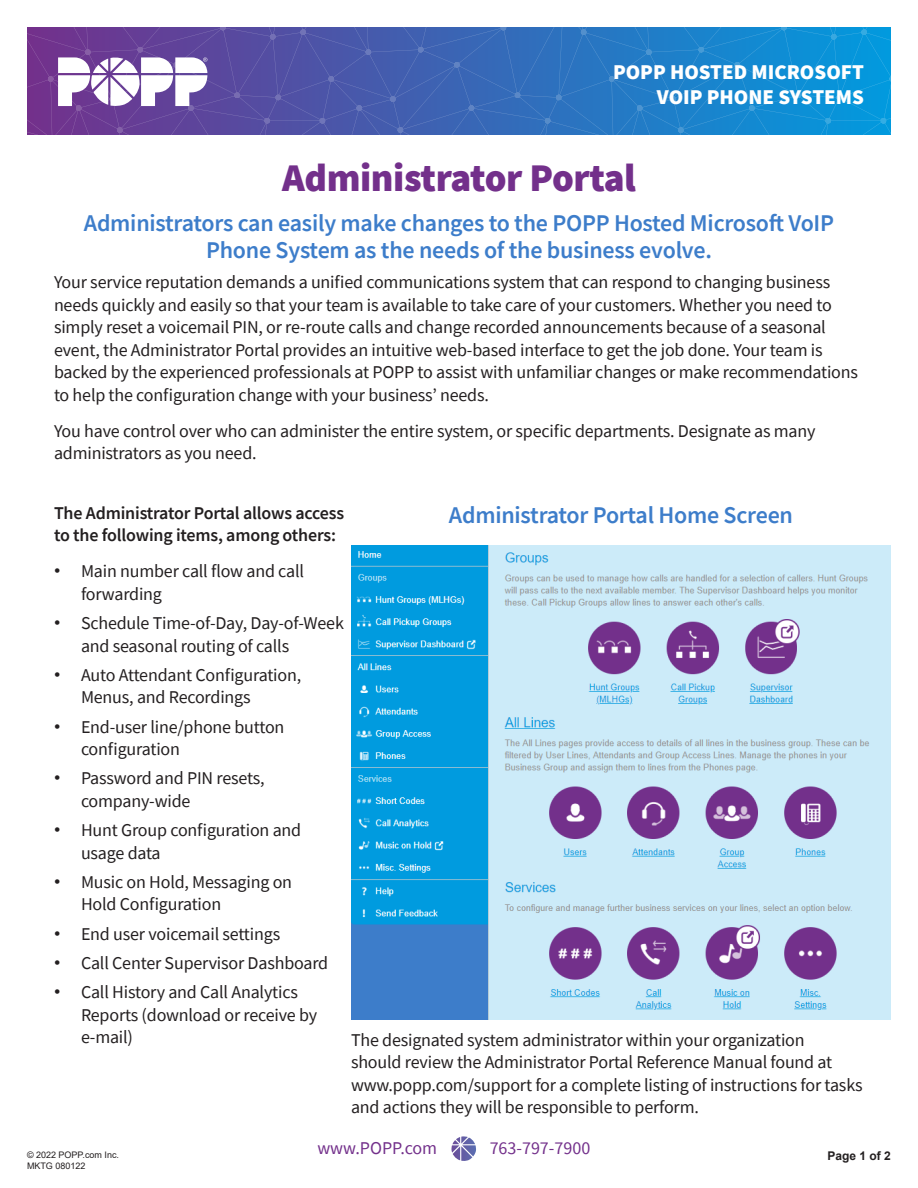
<style>
.page{position:relative;width:918px;height:1188px;background:#fff}
.page>*{position:absolute;margin:0;border:0;box-sizing:border-box;transform-origin:0 0}
.Page_headline{font:900 39px "Source Sans Pro";letter-spacing:-.01em;color:#73308b}
.Page_lead_body_copy{font:600 24px/27px "Source Sans Pro";letter-spacing:-.01em;color:#3d7dca;text-align:center}
.t1{font:900 21px/25.2px "Source Sans Pro";color:#fff;text-align:right}
.Page_lead_body_copy-2{font:18px/22.5px "Source Sans Pro";letter-spacing:-.01em;color:#231f20}
.Page_lead_body_copy-3{font:600 18px/22.5px "Source Sans Pro";letter-spacing:-.01em;color:#231f20}
.t2{font:18px "Source Sans Pro";color:#73308b}
.t3{font:700 12px "Arial";color:#231f20}
.t4{font:9px "Arial";color:#231f20}
.s1{font-family:"Arial"}
</style>
<div class="page">
<svg style="left:27px;top:27px;width:864px;height:108px;background:#4370ba"></svg>
<img style="left:351px;top:545px;width:540px;height:474px">
<svg style="left:451px;top:1136px;width:25px;height:25px"></svg>
<p class="t1" style="left:613px;top:59px;width:252px">POPP HOSTED MICROSOFT<br>VOIP PHONE SYSTEMS</p>
<p class="Page_headline" style="left:282px;top:151px;width:355px">Administrator Portal</p>
<p class="Page_lead_body_copy" style="left:84px;top:209px;width:752px">Administrators can easily make changes to the POPP Hosted Microsoft VoIP<br>Phone System as the needs of the business evolve.</p>
<p class="Page_lead_body_copy-2" style="left:54px;top:271px;width:806px">Your service reputation demands a unified communications system that can respond to changing business needs quickly and easily so that your team is available to take care of your customers. Whether you need to simply reset a voicemail PIN, or re-route calls and change recorded announcements because of a seasonal event, the Administrator Portal provides an intuitive web-based interface to get the job done. Your team is backed by the experienced professionals at POPP to assist with unfamiliar changes or make recommendations to help the configuration change with your business’ needs.</p>
<p class="Page_lead_body_copy-2" style="left:54px;top:420px;width:763px">You have control over who can administer the entire system, or specific departments. Designate as many administrators as you need.</p>
<p class="Page_lead_body_copy-3" style="left:54px;top:502px;width:292px">The Administrator Portal allows access to the following items, among others:</p>
<p class="Page_lead_body_copy-2" style="left:81px;top:560px;width:225px;text-indent:-27px"><span class="s1">•</span> Main number call flow and call forwarding</p>
<p class="Page_lead_body_copy-2" style="left:81px;top:612px;width:264px;text-indent:-27px"><span class="s1">•</span> Schedule Time-of-Day, Day-of-Week and seasonal routing of calls</p>
<p class="Page_lead_body_copy-2" style="left:81px;top:664px;width:222px;text-indent:-27px"><span class="s1">•</span> Auto Attendant Configuration,<br>Menus, and Recordings</p>
<p class="Page_lead_body_copy-2" style="left:81px;top:715px;width:205px;text-indent:-27px"><span class="s1">•</span> End-user line/phone button configuration</p>
<p class="Page_lead_body_copy-2" style="left:81px;top:767px;width:185px;text-indent:-27px"><span class="s1">•</span> Password and PIN resets, company-wide</p>
<p class="Page_lead_body_copy-2" style="left:81px;top:819px;width:222px;text-indent:-27px"><span class="s1">•</span> Hunt Group configuration and usage data</p>
<p class="Page_lead_body_copy-2" style="left:81px;top:871px;width:213px;text-indent:-27px"><span class="s1">•</span> Music on Hold, Messaging on<br>Hold Configuration</p>
<p class="Page_lead_body_copy-2" style="left:54px;top:922px;width:228px"><span class="s1">•</span> End user voicemail settings</p>
<p class="Page_lead_body_copy-2" style="left:54px;top:952px;width:276px"><span class="s1">•</span> Call Center Supervisor Dashboard</p>
<p class="Page_lead_body_copy-2" style="left:81px;top:981px;width:238px;text-indent:-27px"><span class="s1">•</span> Call History and Call Analytics<br>Reports (download or receive by e-mail)</p>
<p class="Page_lead_body_copy" style="left:449px;top:502px;width:346px">Administrator Portal Home Screen</p>
<p class="Page_lead_body_copy-2" style="left:351px;top:1029px;width:513px">The designated system administrator within your organization<br>should review the Administrator Portal Reference Manual found at www.popp.com/support for a complete listing of instructions for tasks and actions they will be responsible to perform.</p>
<p class="t4" style="left:27px;top:1149px;width:94px">© 2022 POPP.com Inc.</p>
<p class="t4" style="left:27px;top:1160px;width:60px">MKTG 080122</p>
<p class="t2" style="left:317px;top:1137px;width:121px">www.POPP.com</p>
<p class="t2" style="left:490px;top:1137px;width:102px">763-797-7900</p>
<p class="t3" style="left:828px;top:1148px;width:65px">Page 1 of 2</p>
</div>
